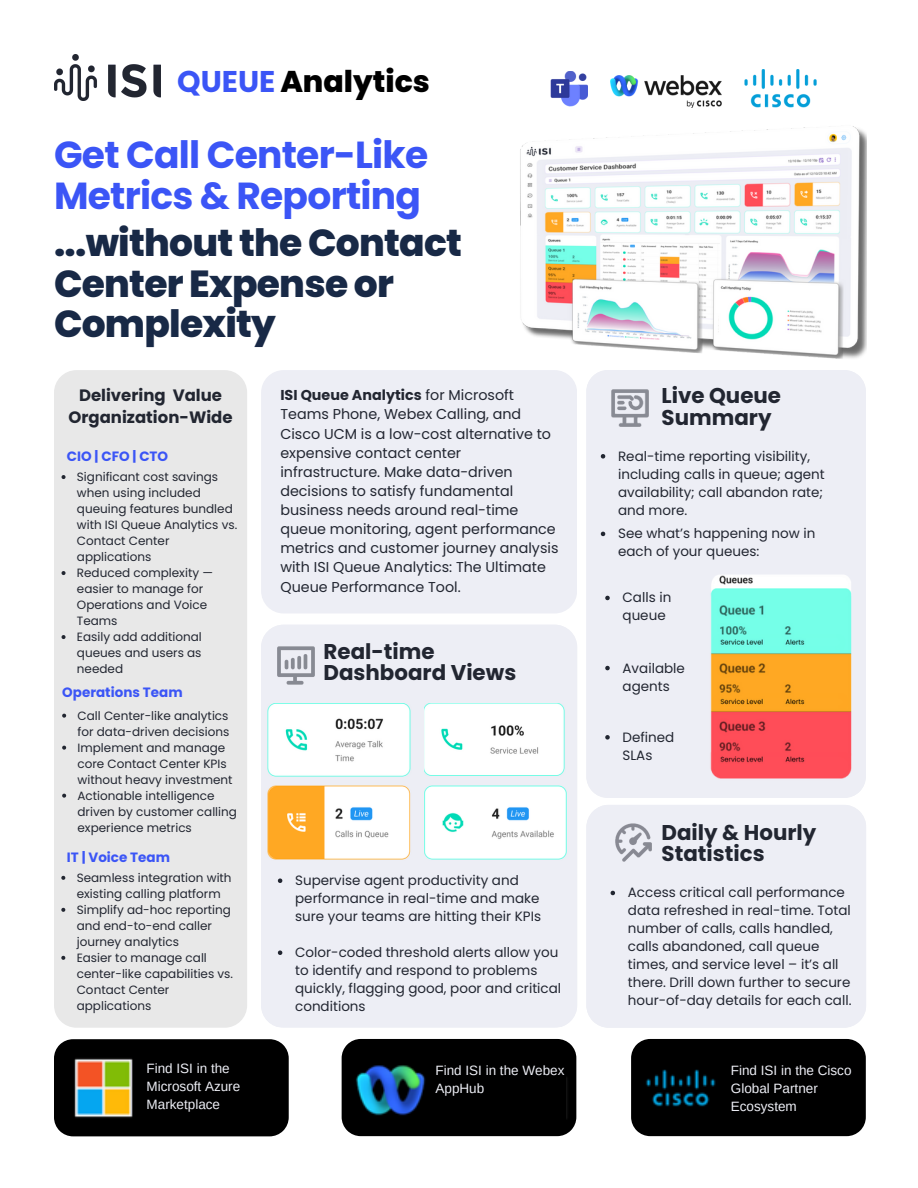
<style>
.page{position:relative;width:918px;height:1188px;background:#fff}
.page>*{position:absolute;margin:0;border:0;box-sizing:border-box;transform-origin:0 0}
.t1{font:800 37.65px/40.5px "Poppins";letter-spacing:-.02em;color:#182946}
.t2{font:700 37.65px/40.5px "Poppins";letter-spacing:-.02em;color:#3b55f6}
.t3{font:800 30px "Poppins";color:#000}
.t4{font:700 21.3px/21.3px "Poppins";color:#222631}
.t5{font:700 16.5px/21.3px "Poppins";color:#222631;text-align:center}
.t6{font:14.25px/19.2px "Poppins";color:#222631}
.t7{font:13.5px/18px "Poppins";color:#222631}
.t8{font:13.5px/18px "Arimo";color:#edeef5}
.t9{font:700 13.5px "Poppins";color:#3b55f6}
.t10{font:12px/16px "Poppins";color:#222631}
.s1{font-weight:700;color:#3b55f6}
.s2{font-weight:700}
</style>
<div class="page">
<img style="left:520px;top:126px;width:346px;height:233px">
<div style="left:261px;top:625px;width:316px;height:402px;background:#edeef5"></div>
<div style="left:586px;top:370px;width:279px;height:428px;background:#edeef5"></div>
<div style="left:586px;top:805px;width:280px;height:223px;background:#edeef5"></div>
<div style="left:261px;top:370px;width:316px;height:243px;background:#edeef5;border-radius:22px"></div>
<img style="left:615px;top:823px;width:37px;height:38px">
<img style="left:610px;top:76px;width:112px;height:31px">
<img style="left:745px;top:69px;width:72px;height:38px">
<img style="left:551px;top:71px;width:37px;height:36px">
<div style="left:54px;top:370px;width:193px;height:658px;background:#e8e8e8;border-radius:22px"></div>
<img style="left:54px;top:1039px;width:235px;height:97px">
<div style="left:147px;top:1048px;width:134px;height:82px;background:#000"></div>
<img style="left:342px;top:1039px;width:234px;height:97px">
<div style="left:432px;top:1048px;width:134px;height:82px;background:#000"></div>
<img style="left:631px;top:1039px;width:235px;height:97px">
<div style="left:719px;top:1048px;width:134px;height:82px;background:#000"></div>
<img style="left:277px;top:646px;width:38px;height:38px">
<img style="left:611px;top:389px;width:37px;height:37px">
<img style="left:662px;top:552px;width:204px;height:235px">
<img style="left:54px;top:54px;width:107px;height:46px">
<img style="left:263px;top:780px;width:307px;height:86px">
<img style="left:268px;top:704px;width:144px;height:73px">
<img style="left:425px;top:704px;width:141px;height:73px">
<svg style="left:611px;top:891px;width:4px;height:4px"></svg>
<svg style="left:278px;top:878px;width:4px;height:5px"></svg>
<svg style="left:278px;top:950px;width:4px;height:5px"></svg>
<svg style="left:601px;top:454px;width:4px;height:5px"></svg>
<svg style="left:62px;top:475px;width:4px;height:4px"></svg>
<svg style="left:62px;top:571px;width:4px;height:4px"></svg>
<svg style="left:62px;top:635px;width:4px;height:4px"></svg>
<svg style="left:62px;top:714px;width:4px;height:4px"></svg>
<svg style="left:62px;top:746px;width:4px;height:4px"></svg>
<svg style="left:62px;top:794px;width:4px;height:4px"></svg>
<svg style="left:61px;top:876px;width:4px;height:4px"></svg>
<svg style="left:61px;top:908px;width:4px;height:4px"></svg>
<svg style="left:61px;top:956px;width:4px;height:4px"></svg>
<svg style="left:601px;top:532px;width:4px;height:4px"></svg>
<svg style="left:605px;top:596px;width:5px;height:4px"></svg>
<svg style="left:605px;top:666px;width:5px;height:4px"></svg>
<svg style="left:605px;top:735px;width:5px;height:5px"></svg>
<p class="t3" style="left:177px;top:61px;width:254px"><span class="s1">QUEUE</span> Analytics</p>
<p class="t2" style="left:54px;top:135px;width:376px">Get Call Center-Like<br>Metrics &amp; Reporting</p>
<p class="t1" style="left:54px;top:223px;width:409px">...without the Contact<br>Center Expense or<br>Complexity</p>
<p class="t5" style="left:69px;top:385px;width:166px">Delivering Value<br>Organization-Wide</p>
<p class="t9" style="left:67px;top:447px;width:103px">CIO | CFO | CTO</p>
<p class="t10" style="left:77px;top:469px;width:162px">Significant cost savings when using included queuing features bundled with ISI Queue Analytics vs.<br>Contact Center applications</p>
<p class="t10" style="left:77px;top:565px;width:138px">Reduced complexity — easier to manage for<br>Operations and Voice<br>Teams</p>
<p class="t10" style="left:77px;top:629px;width:126px;text-align:justify">Easily add additional queues and users as needed</p>
<p class="t9" style="left:62px;top:683px;width:122px">Operations Team</p>
<p class="t10" style="left:78px;top:707px;width:153px">Call Center-like analytics for data-driven decisions</p>
<p class="t10" style="left:78px;top:739px;width:156px">Implement and manage core Contact Center KPIs without heavy investment</p>
<p class="t10" style="left:78px;top:787px;width:161px">Actionable intelligence driven by customer calling experience metrics</p>
<p class="t10" style="left:77px;top:870px;width:156px">Seamless integration with existing calling platform</p>
<p class="t10" style="left:77px;top:902px;width:156px">Simplify ad-hoc reporting and end-to-end caller journey analytics</p>
<p class="t10" style="left:77px;top:950px;width:158px">Easier to manage call center-like capabilities vs.<br>Contact Center applications</p>
<p class="t9" style="left:67px;top:848px;width:105px">IT | Voice Team</p>
<p class="t6" style="left:280px;top:386px;width:280px"><span class="s2">ISI Queue Analytics</span> for Microsoft Teams Phone, Webex Calling, and Cisco UCM is a low-cost alternative to expensive contact center infrastructure. Make data-driven decisions to satisfy fundamental business needs around real-time queue monitoring, agent performance metrics and customer journey analysis with ISI Queue Analytics: The Ultimate Queue Performance Tool.</p>
<p class="t4" style="left:324px;top:641px;width:194px">Real-time<br>Dashboard Views</p>
<p class="t7" style="left:295px;top:872px;width:247px">Supervise agent productivity and performance in real-time and make sure your teams are hitting their KPIs</p>
<p class="t7" style="left:295px;top:944px;width:268px">Color-coded threshold alerts allow you to identify and respond to problems quickly, flagging good, poor and critical conditions</p>
<p class="t4" style="left:662px;top:385px;width:121px">Live Queue<br>Summary</p>
<p class="t7" style="left:618px;top:447px;width:208px">Real-time reporting visibility, including calls in queue; agent availability; call abandon rate; and more.</p>
<p class="t7" style="left:618px;top:525px;width:199px">See what’s happening now in each of your queues:</p>
<p class="t7" style="left:623px;top:589px;width:50px">Calls in queue</p>
<p class="t7" style="left:623px;top:659px;width:64px">Available agents</p>
<p class="t7" style="left:623px;top:728px;width:53px">Defined<br>SLAs</p>
<p class="t4" style="left:662px;top:822px;width:156px">Daily &amp; Hourly<br>Statistics</p>
<p class="t7" style="left:628px;top:884px;width:225px">Access critical call performance data refreshed in real-time. Total number of calls, calls handled, calls abandoned, call queue times, and service level – it’s all there. Drill down further to secure hour-of-day details for each call.</p>
<p class="t8" style="left:147px;top:1060px;width:95px">Find ISI in the<br>Microsoft Azure<br>Marketplace</p>
<p class="t8" style="left:436px;top:1062px;width:130px">Find ISI in the Webex<br>AppHub</p>
<p class="t8" style="left:731px;top:1062px;width:122px">Find ISI in the Cisco<br>Global Partner<br>Ecosystem</p>
</div>
